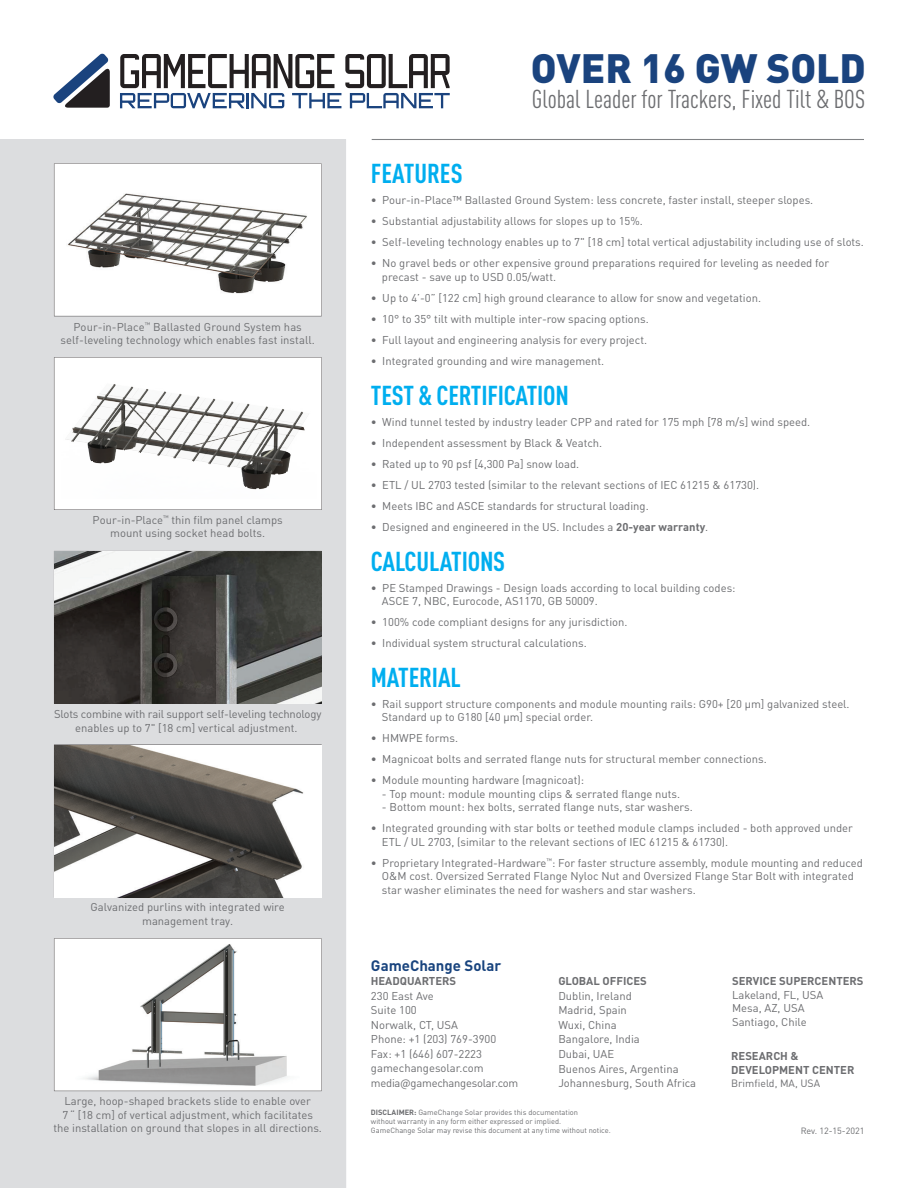
<style>
.page{position:relative;width:918px;height:1188px;background:#fff}
.page>*{position:absolute;margin:0;border:0;box-sizing:border-box;transform-origin:0 0}
.t1{font:900 40.5px "DIN Pro";color:#1a437e}
.t2{font:700 condensed 27px "DIN Pro";letter-spacing:-.005em;color:#00aeef}
.t3{font:condensed 25.5px "DIN Pro";color:#6c6d70}
.t4{font:700 15px "DIN Pro";color:#19447e}
.t5{font:11.25px/13.5px "DIN Pro";color:#6c6d70}
.t6{font:700 11.25px/13.5px "DIN Pro";color:#6c6d70}
.t7{font:10.5px "DIN Pro";color:#6c6d70}
.t8{font:9px "DIN Pro";color:#6c6d70}
.t9{font:7.5px/9px "DIN Pro";color:#6c6d70}
.s1{font-weight:700}
</style>
<div class="page">
<div style="left:0;top:139px;width:346px;height:1049px;background:#dcdddf"></div>
<hr style="left:372px;top:139px;width:492px;height:1px;background:#808285">
<svg style="left:53px;top:53px;width:57px;height:55px"></svg>
<svg style="left:120px;top:54px;width:330px;height:54px"></svg>
<img style="left:54px;top:745px;width:267px;height:152px">
<img style="left:54px;top:551px;width:267px;height:152px">
<div style="left:54px;top:164px;width:268px;height:152px;background:#fff"></div>
<img style="left:62px;top:182px;width:250px;height:116px">
<svg style="left:54px;top:357px;width:268px;height:153px;background:#f7f7f7"></svg>
<img style="left:61px;top:374px;width:255px;height:124px">
<svg style="left:54px;top:938px;width:268px;height:153px;background:#f8f8f8"></svg>
<img style="left:76px;top:943px;width:224px;height:143px">
<p class="t5" style="left:61px;top:319px;width:256px;text-align:center">Pour-in-Place<sup>™</sup> Ballasted Ground System has self-leveling technology which enables fast install.</p>
<p class="t5" style="left:93px;top:512px;width:192px;text-align:center">Pour-in-Place<sup>™</sup> thin film panel clamps mount using socket head bolts.</p>
<p class="t5" style="left:54px;top:706px;width:269px;text-align:center">Slots combine with rail support self-leveling technology enables up to 7" [18 cm] vertical adjustment.</p>
<p class="t5" style="left:91px;top:900px;width:196px;text-align:center">Galvanized purlins with integrated wire management tray.</p>
<p class="t5" style="left:53px;top:1094px;width:270px;text-align:center">Large, hoop-shaped brackets slide to enable over<br>7 “ [18 cm] of vertical adjustment, which facilitates the installation on ground that slopes in all directions.</p>
<h1 class="t1" style="left:531px;top:33px;width:337px">OVER 16 GW SOLD</h1>
<h3 class="t3" style="left:532px;top:81px;width:335px">Global Leader for Trackers, Fixed Tilt &amp; BOS</h3>
<h2 class="t2" style="left:371px;top:153px;width:93px">FEATURES</h2>
<p class="t5" style="left:371px;top:192px;width:444px">• Pour-in-Place™ Ballasted Ground System: less concrete, faster install, steeper slopes.</p>
<p class="t5" style="left:371px;top:213px;width:273px">• Substantial adjustability allows for slopes up to 15%.</p>
<p class="t5" style="left:371px;top:234px;width:494px">• Self-leveling technology enables up to 7" [18 cm] total vertical adjustability including use of slots.</p>
<p class="t5" style="left:382px;top:255px;width:449px;text-indent:-11px">• No gravel beds or other expensive ground preparations required for leveling as needed for precast - save up to USD 0.05/watt.</p>
<p class="t5" style="left:371px;top:290px;width:392px">• Up to 4’-0” [122 cm] high ground clearance to allow for snow and vegetation.</p>
<p class="t5" style="left:371px;top:311px;width:279px">• 10° to 35° tilt with multiple inter-row spacing options.</p>
<p class="t5" style="left:371px;top:332px;width:278px">• Full layout and engineering analysis for every project.</p>
<p class="t5" style="left:371px;top:353px;width:235px">• Integrated grounding and wire management.</p>
<h2 class="t2" style="left:371px;top:375px;width:200px">TEST &amp; CERTIFICATION</h2>
<p class="t5" style="left:371px;top:414px;width:441px">• Wind tunnel tested by industry leader CPP and rated for 175 mph [78 m/s] wind speed.</p>
<p class="t5" style="left:371px;top:435px;width:233px">• Independent assessment by Black &amp; Veatch.</p>
<p class="t5" style="left:371px;top:456px;width:210px">• Rated up to 90 psf [4,300 Pa] snow load.</p>
<p class="t5" style="left:371px;top:477px;width:390px">• ETL / UL 2703 tested (similar to the relevant sections of IEC 61215 &amp; 61730).</p>
<p class="t5" style="left:371px;top:498px;width:279px">• Meets IBC and ASCE standards for structural loading.</p>
<p class="t5" style="left:371px;top:519px;width:339px">• Designed and engineered in the US. Includes a <span class="s1">20-year warranty</span>.</p>
<h2 class="t2" style="left:371px;top:541px;width:136px">CALCULATIONS</h2>
<p class="t5" style="left:382px;top:580px;width:355px;text-indent:-11px">• PE Stamped Drawings - Design loads according to local building codes:<br>ASCE 7, NBC, Eurocode, AS1170, GB 50009.</p>
<p class="t5" style="left:371px;top:614px;width:258px">• 100% code compliant designs for any jurisdiction.</p>
<p class="t5" style="left:371px;top:635px;width:217px">• Individual system structural calculations.</p>
<h2 class="t2" style="left:371px;top:657px;width:91px">MATERIAL</h2>
<p class="t5" style="left:382px;top:696px;width:469px;text-indent:-11px">• Rail support structure components and module mounting rails: G90+ [20 μm] galvanized steel.<br>Standard up to G180 [40 μm] special order.</p>
<p class="t5" style="left:371px;top:731px;width:89px">• HMWPE forms.</p>
<p class="t5" style="left:371px;top:752px;width:397px">• Magnicoat bolts and serrated flange nuts for structural member connections.</p>
<p class="t5" style="left:371px;top:773px;width:215px">• Module mounting hardware (magnicoat):</p>
<p class="t5" style="left:382px;top:786px;width:300px">- Top mount: module mounting clips &amp; serrated flange nuts.</p>
<p class="t5" style="left:382px;top:800px;width:312px">- Bottom mount: hex bolts, serrated flange nuts, star washers.</p>
<p class="t5" style="left:382px;top:821px;width:472px;text-indent:-11px">• Integrated grounding with star bolts or teethed module clamps included - both approved under<br>ETL / UL 2703, (similar to the relevant sections of IEC 61215 &amp; 61730).</p>
<p class="t5" style="left:382px;top:855px;width:482px;text-indent:-11px">• Proprietary Integrated-Hardware<sup>™</sup>: For faster structure assembly, module mounting and reduced<br>O&amp;M cost. Oversized Serrated Flange Nyloc Nut and Oversized Flange Star Bolt with integrated star washer eliminates the need for washers and star washers.</p>
<h3 class="t4" style="left:371px;top:953px;width:132px">GameChange Solar</h3>
<p class="t6" style="left:371px;top:973px;width:87px">HEADQUARTERS</p>
<p class="t5" style="left:371px;top:987px;width:149px;line-height:14.5px">230 East Ave<br>Suite 100<br>Norwalk, CT, USA<br>Phone: +1 (203) 769-3900<br>Fax: +1 (646) 607-2223 gamechangesolar.com media@gamechangesolar.com</p>
<p class="t6" style="left:558px;top:973px;width:90px">GLOBAL OFFICES</p>
<p class="t5" style="left:558px;top:987px;width:139px;line-height:14.5px">Dublin, Ireland<br>Madrid, Spain<br>Wuxi, China<br>Bangalore, India<br>Dubai, UAE<br>Buenos Aires, Argentina<br>Johannesburg, South Africa</p>
<p class="t9" style="left:371px;top:1107px;width:241px"><span class="s1">DISCLAIMER:</span> GameChange Solar provides this documentation<br>without warranty in any form either expressed or implied.<br>GameChange Solar may revise this document at any time without notice.</p>
<p class="t6" style="left:732px;top:973px;width:133px">SERVICE SUPERCENTERS</p>
<p class="t5" style="left:732px;top:987px;width:93px">Lakeland, FL, USA<br>Mesa, AZ, USA<br>Santiago, Chile</p>
<p class="t6" style="left:731px;top:1048px;width:125px">RESEARCH &amp;<br>DEVELOPMENT CENTER</p>
<p class="t7" style="left:731px;top:1075px;width:91px">Brimfield, MA, USA</p>
<p class="t8" style="left:801px;top:1124px;width:65px">Rev. 12-15-2021</p>
</div>
